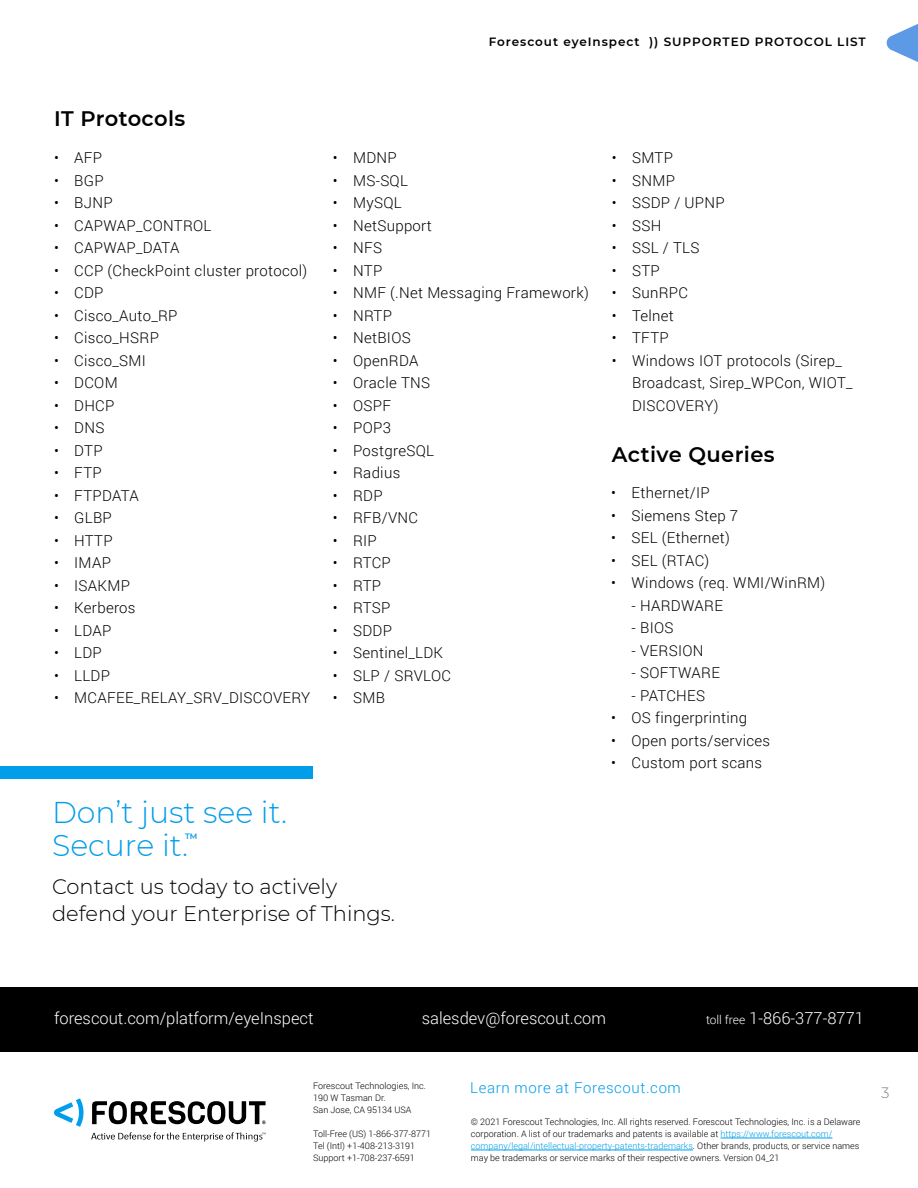
<style>
.page{position:relative;width:918px;height:1188px;background:#fff}
.page>*{position:absolute;margin:0;border:0;box-sizing:border-box;transform-origin:0 0}
.CTA_headline_See_it{font:300 30px/33px "Montserrat";color:#009dea}
.CTA_contact_us{font:300 21px/27px "Montserrat";color:#000}
.Body_Copy{font:600 21px "Montserrat";letter-spacing:.02em;color:#000}
.footer_text{font:300 16.5px "Roboto";color:#fff}
.t1{font:300 15px/22.5px "Roboto";letter-spacing:.02em;color:#000}
.t2{font:300 15px "Roboto";letter-spacing:.04em;color:#009dea}
.t3{font:300 15px "Montserrat";color:#808080}
.Sheet_Name_Title{font:600 12px "Montserrat";letter-spacing:.08em;color:#000}
.boilerplate{font:300 9px/12px "Roboto";color:#000}
.contact{font:300 9px/12px "Roboto";color:#000}
.CTA_headline_See_it-2{font:600 7.8px "Montserrat";color:#009dea}
.s1{font-size:12px}
.s2{color:#009dea}
</style>
<div class="page">
<hr style="left:721px;top:1138px;width:111px;height:1px;background:#009dea">
<hr style="left:471px;top:1150px;width:222px;height:1px;background:#009dea">
<svg style="left:886px;top:24px;width:32px;height:38px"></svg>
<svg style="left:54px;top:1098px;width:30px;height:29px"></svg>
<svg style="left:92px;top:1101px;width:174px;height:23px"></svg>
<svg style="left:91px;top:1132px;width:175px;height:10px"></svg>
<div style="left:0;top:766px;width:312px;height:13px;background:#009dea"></div>
<div style="left:0;top:987px;width:918px;height:65px;background:#000"></div>
<p class="Sheet_Name_Title" style="left:489px;top:34px;width:378px">Forescout eyeInspect )) SUPPORTED PROTOCOL LIST</p>
<p class="Body_Copy" style="left:54px;top:104px;width:133px">IT Protocols</p>
<p class="t1" style="left:54px;top:146px;width:50px">• AFP</p>
<p class="t1" style="left:54px;top:169px;width:51px">• BGP</p>
<p class="t1" style="left:54px;top:191px;width:60px">• BJNP</p>
<p class="t1" style="left:54px;top:214px;width:159px">• CAPWAP_CONTROL</p>
<p class="t1" style="left:54px;top:236px;width:127px">• CAPWAP_DATA</p>
<p class="t1" style="left:54px;top:259px;width:255px">• CCP (CheckPoint cluster protocol)</p>
<p class="t1" style="left:54px;top:281px;width:51px">• CDP</p>
<p class="t1" style="left:54px;top:304px;width:125px">• Cisco_Auto_RP</p>
<p class="t1" style="left:54px;top:326px;width:106px">• Cisco_HSRP</p>
<p class="t1" style="left:54px;top:349px;width:93px">• Cisco_SMI</p>
<p class="t1" style="left:54px;top:371px;width:65px">• DCOM</p>
<p class="t1" style="left:54px;top:394px;width:62px">• DHCP</p>
<p class="t1" style="left:54px;top:416px;width:52px">• DNS</p>
<p class="t1" style="left:54px;top:439px;width:50px">• DTP</p>
<p class="t1" style="left:54px;top:461px;width:49px">• FTP</p>
<p class="t1" style="left:54px;top:484px;width:86px">• FTPDATA</p>
<p class="t1" style="left:54px;top:506px;width:59px">• GLBP</p>
<p class="t1" style="left:54px;top:529px;width:60px">• HTTP</p>
<p class="t1" style="left:54px;top:551px;width:58px">• IMAP</p>
<p class="t1" style="left:54px;top:574px;width:78px">• ISAKMP</p>
<p class="t1" style="left:54px;top:596px;width:83px">• Kerberos</p>
<p class="t1" style="left:54px;top:619px;width:59px">• LDAP</p>
<p class="t1" style="left:54px;top:641px;width:49px">• LDP</p>
<p class="t1" style="left:54px;top:664px;width:58px">• LLDP</p>
<p class="t1" style="left:54px;top:686px;width:258px">• MCAFEE_RELAY_SRV_DISCOVERY</p>
<p class="t1" style="left:333px;top:146px;width:65px">• MDNP</p>
<p class="t1" style="left:333px;top:169px;width:77px">• MS-SQL</p>
<p class="t1" style="left:333px;top:191px;width:70px">• MySQL</p>
<p class="t1" style="left:333px;top:214px;width:101px">• NetSupport</p>
<p class="t1" style="left:333px;top:236px;width:51px">• NFS</p>
<p class="t1" style="left:333px;top:259px;width:51px">• NTP</p>
<p class="t1" style="left:333px;top:281px;width:257px">• NMF (.Net Messaging Framework)</p>
<p class="t1" style="left:333px;top:304px;width:61px">• NRTP</p>
<p class="t1" style="left:333px;top:326px;width:79px">• NetBIOS</p>
<p class="t1" style="left:333px;top:349px;width:87px">• OpenRDA</p>
<p class="t1" style="left:333px;top:371px;width:99px">• Oracle TNS</p>
<p class="t1" style="left:333px;top:394px;width:60px">• OSPF</p>
<p class="t1" style="left:333px;top:416px;width:60px">• POP3</p>
<p class="t1" style="left:333px;top:439px;width:103px">• PostgreSQL</p>
<p class="t1" style="left:333px;top:461px;width:69px">• Radius</p>
<p class="t1" style="left:333px;top:484px;width:51px">• RDP</p>
<p class="t1" style="left:333px;top:506px;width:87px">• RFB/VNC</p>
<p class="t1" style="left:333px;top:529px;width:46px">• RIP</p>
<p class="t1" style="left:333px;top:551px;width:60px">• RTCP</p>
<p class="t1" style="left:333px;top:574px;width:50px">• RTP</p>
<p class="t1" style="left:333px;top:596px;width:59px">• RTSP</p>
<p class="t1" style="left:333px;top:619px;width:61px">• SDDP</p>
<p class="t1" style="left:333px;top:641px;width:112px">• Sentinel_LDK</p>
<p class="t1" style="left:333px;top:664px;width:120px">• SLP / SRVLOC</p>
<p class="t1" style="left:333px;top:686px;width:54px">• SMB</p>
<p class="t1" style="left:612px;top:146px;width:63px">• SMTP</p>
<p class="t1" style="left:612px;top:169px;width:65px">• SNMP</p>
<p class="t1" style="left:612px;top:191px;width:114px">• SSDP / UPNP</p>
<p class="t1" style="left:612px;top:214px;width:51px">• SSH</p>
<p class="t1" style="left:612px;top:236px;width:89px">• SSL / TLS</p>
<p class="t1" style="left:612px;top:259px;width:50px">• STP</p>
<p class="t1" style="left:612px;top:281px;width:78px">• SunRPC</p>
<p class="t1" style="left:612px;top:304px;width:64px">• Telnet</p>
<p class="t1" style="left:612px;top:326px;width:58px">• TFTP</p>
<p class="t1" style="left:632px;top:349px;width:222px;text-indent:-20px">• Windows IOT protocols (Sirep_<br>Broadcast, Sirep_WPCon, WIOT_<br>DISCOVERY)</p>
<p class="Body_Copy" style="left:612px;top:439px;width:164px">Active Queries</p>
<p class="t1" style="left:611px;top:481px;width:100px">• Ethernet/IP</p>
<p class="t1" style="left:611px;top:504px;width:128px">• Siemens Step 7</p>
<p class="t1" style="left:611px;top:526px;width:120px">• SEL (Ethernet)</p>
<p class="t1" style="left:611px;top:549px;width:99px">• SEL (RTAC)</p>
<p class="t1" style="left:611px;top:571px;width:215px">• Windows (req. WMI/WinRM)</p>
<p class="t1" style="left:632px;top:594px;width:93px">- HARDWARE</p>
<p class="t1" style="left:632px;top:616px;width:43px">- BIOS</p>
<p class="t1" style="left:632px;top:639px;width:73px">- VERSION</p>
<p class="t1" style="left:632px;top:661px;width:90px">- SOFTWARE</p>
<p class="t1" style="left:632px;top:684px;width:75px">- PATCHES</p>
<p class="t1" style="left:611px;top:706px;width:137px">• OS fingerprinting</p>
<p class="t1" style="left:611px;top:729px;width:160px">• Open ports/services</p>
<p class="t1" style="left:611px;top:751px;width:152px">• Custom port scans</p>
<p class="CTA_headline_See_it" style="left:52px;top:795px;width:236px">Don’t just see it.<br>Secure it.</p>
<p class="CTA_contact_us" style="left:52px;top:873px;width:345px">Contact us today to actively defend your Enterprise of Things.</p>
<p class="CTA_headline_See_it-2" style="left:185px;top:831px;width:14px">TM</p>
<p class="footer_text" style="left:54px;top:1007px;width:261px">forescout.com/platform/eyeInspect</p>
<p class="footer_text" style="left:422px;top:1007px;width:186px">salesdev@forescout.com</p>
<p class="footer_text" style="left:706px;top:1007px;width:159px"><span class="s1">toll free</span> 1-866-377-8771</p>
<p class="contact" style="left:313px;top:1079px;width:114px">Forescout Technologies, Inc.<br>190 W Tasman Dr.<br>San Jose, CA 95134 USA</p>
<p class="contact" style="left:313px;top:1127px;width:119px">Toll-Free (US) 1-866-377-8771<br>Tel (Intl) +1-408-213-3191<br>Support +1-708-237-6591</p>
<p class="t2" style="left:470px;top:1077px;width:212px">Learn more at Forescout.com</p>
<p class="boilerplate" style="left:471px;top:1116px;width:391px">© 2021 Forescout Technologies, Inc. All rights reserved. Forescout Technologies, Inc. is a Delaware corporation. A list of our trademarks and patents is available at <span class="s2">https://www.forescout.com/ company/legal/intellectual-property-patents-trademarks</span>. Other brands, products, or service names may be trademarks or service marks of their respective owners. Version 04_21</p>
<p class="t3" style="left:881px;top:1082px;width:10px">3</p>
</div>
